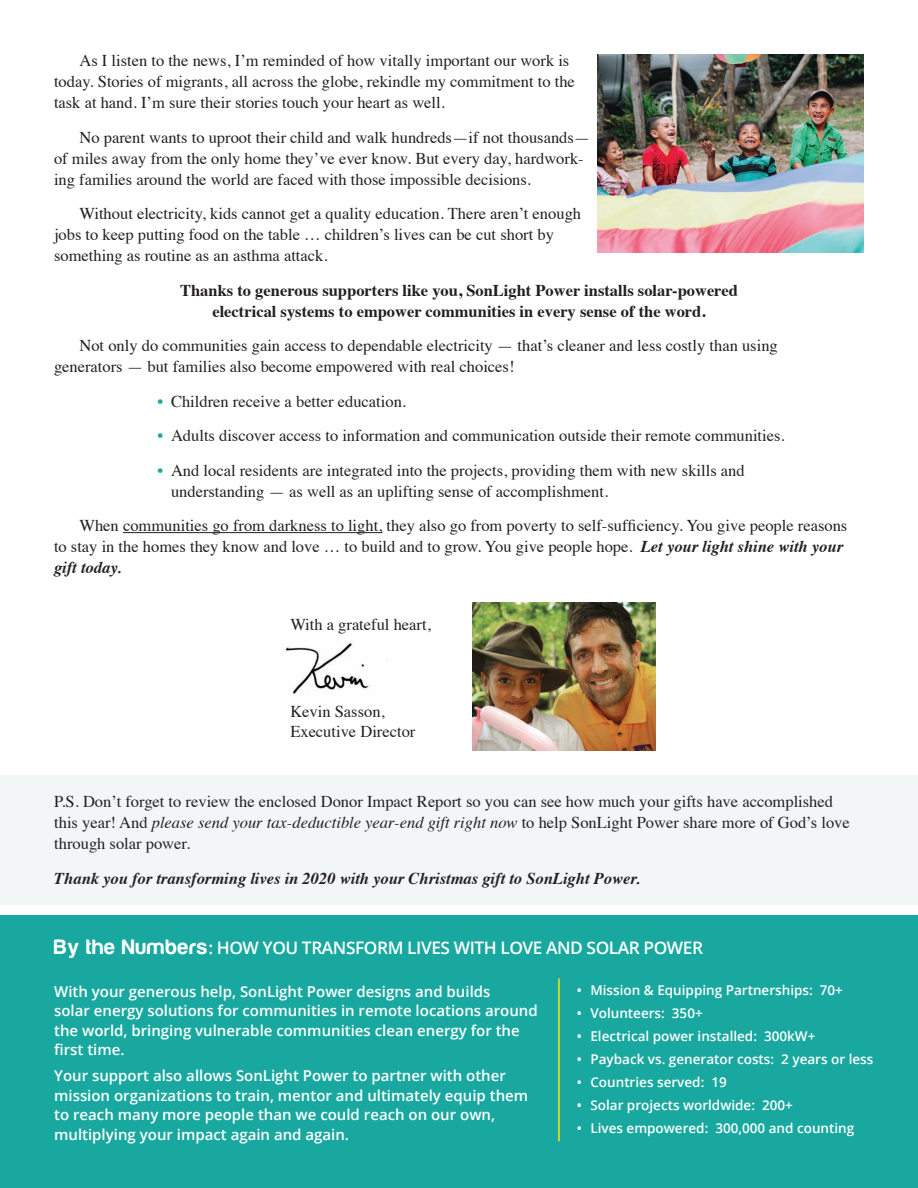
<style>
.page{position:relative;width:918px;height:1188px;background:#fff}
.page>*{position:absolute;margin:0;border:0;box-sizing:border-box;transform-origin:0 0}
.t1{font:600 17.25px "Open Sans";letter-spacing:-.025em;color:#fff}
.t2{font:16.5px/21px "Times";color:#231f20}
.t3{font:700 16.5px/21px "Times";color:#231f20;text-align:center}
.t4{font:italic 700 16.5px "Times";color:#231f20}
.t5{font:600 15px/19.5px "Open Sans";color:#fff}
.t6{font:600 13.5px "Open Sans";color:#fff}
.s1{color:#19a89f}
.s2{font-weight:700;font-style:italic}
.s3{font-style:italic}
.s4{font-family:"Harabara";font-weight:400;font-size:21.6px}
</style>
<div class="page">
<img style="left:285px;top:641px;width:102px;height:53px">
<div style="left:0;top:915px;width:918px;height:273px;background:#19a89f"></div>
<div style="left:0;top:775px;width:918px;height:129px;background:#f3f6f7"></div>
<hr style="left:123px;top:532px;width:259px;height:1px;background:#231f20">
<img style="left:472px;top:603px;width:183px;height:147px">
<hr style="left:558px;top:978px;width:2px;height:163px;background:#f7e507">
<img style="left:598px;top:54px;width:266px;height:198px">
<p class="t2" style="left:54px;top:49px;width:522px;text-indent:25px">As I listen to the news, I’m reminded of how vitally important our work is today. Stories of migrants, all across the globe, rekindle my commitment to the task at hand. I’m sure their stories touch your heart as well.</p>
<p class="t2" style="left:54px;top:125px;width:538px;text-indent:25px">No parent wants to uproot their child and walk hundreds—if not thousands— of miles away from the only home they’ve ever know. But every day, hardwork&shy;ing families around the world are faced with those impossible decisions.</p>
<p class="t2" style="left:54px;top:202px;width:529px;text-indent:25px">Without electricity, kids cannot get a quality education. There aren’t enough jobs to keep putting food on the table … children’s lives can be cut short by something as routine as an asthma attack.</p>
<p class="t3" style="left:180px;top:278px;width:559px">Thanks to generous supporters like you, SonLight Power installs solar-powered electrical systems to empower communities in every sense of the word.</p>
<p class="t2" style="left:54px;top:334px;width:725px;text-indent:25px">Not only do communities gain access to dependable electricity — that’s cleaner and less costly than using generators — but families also become empowered with real choices!</p>
<p class="t2" style="left:158px;top:389px;width:250px"><span class="s1">•</span> Children receive a better education.</p>
<p class="t2" style="left:158px;top:424px;width:629px"><span class="s1">•</span> Adults discover access to information and communication outside their remote communities.</p>
<p class="t2" style="left:171px;top:458px;width:575px;text-indent:-13px"><span class="s1">•</span> And local residents are integrated into the projects, providing them with new skills and understanding — as well as an uplifting sense of accomplishment.</p>
<p class="t2" style="left:54px;top:514px;width:795px;text-indent:25px">When communities go from darkness to light, they also go from poverty to self-sufficiency. You give people reasons to stay in the homes they know and love … to build and to grow. You give people hope. <span class="s2">Let your light shine with your gift today.</span></p>
<p class="t2" style="left:290px;top:612px;width:142px">With a grateful heart,</p>
<p class="t2" style="left:290px;top:700px;width:127px;line-height:19.8px">Kevin Sasson,<br>Executive Director</p>
<p class="t2" style="left:54px;top:790px;width:797px">P.S. Don’t forget to review the enclosed Donor Impact Report so you can see how much your gifts have accomplished this year! And <span class="s3">please send your tax-deductible year-end gift right now</span> to help SonLight Power share more of God’s love through solar power.</p>
<p class="t4" style="left:54px;top:863px;width:587px">Thank you for transforming lives in 2020 with your Christmas gift to SonLight Power.</p>
<p class="t1" style="left:54px;top:936px;width:650px"><span class="s4">By the Numbers</span>: HOW YOU TRANSFORM LIVES WITH LOVE AND SOLAR POWER</p>
<p class="t5" style="left:54px;top:981px;width:485px">With your generous help, SonLight Power designs and builds<br>solar energy solutions for communities in remote locations around the world, bringing vulnerable communities clean energy for the first time.</p>
<p class="t5" style="left:54px;top:1066px;width:475px">Your support also allows SonLight Power to partner with other mission organizations to train, mentor and ultimately equip them to reach many more people than we could reach on our own, multiplying your impact again and again.</p>
<p class="t6" style="left:577px;top:981px;width:268px">• Mission &amp; Equipping Partnerships: 70+</p>
<p class="t6" style="left:577px;top:1004px;width:127px">• Volunteers: 350+</p>
<p class="t6" style="left:577px;top:1027px;width:240px">• Electrical power installed: 300kW+</p>
<p class="t6" style="left:577px;top:1050px;width:298px">• Payback vs. generator costs: 2 years or less</p>
<p class="t6" style="left:577px;top:1073px;width:151px">• Countries served: 19</p>
<p class="t6" style="left:577px;top:1096px;width:218px">• Solar projects worldwide: 200+</p>
<p class="t6" style="left:577px;top:1119px;width:279px">• Lives empowered: 300,000 and counting</p>
</div>
